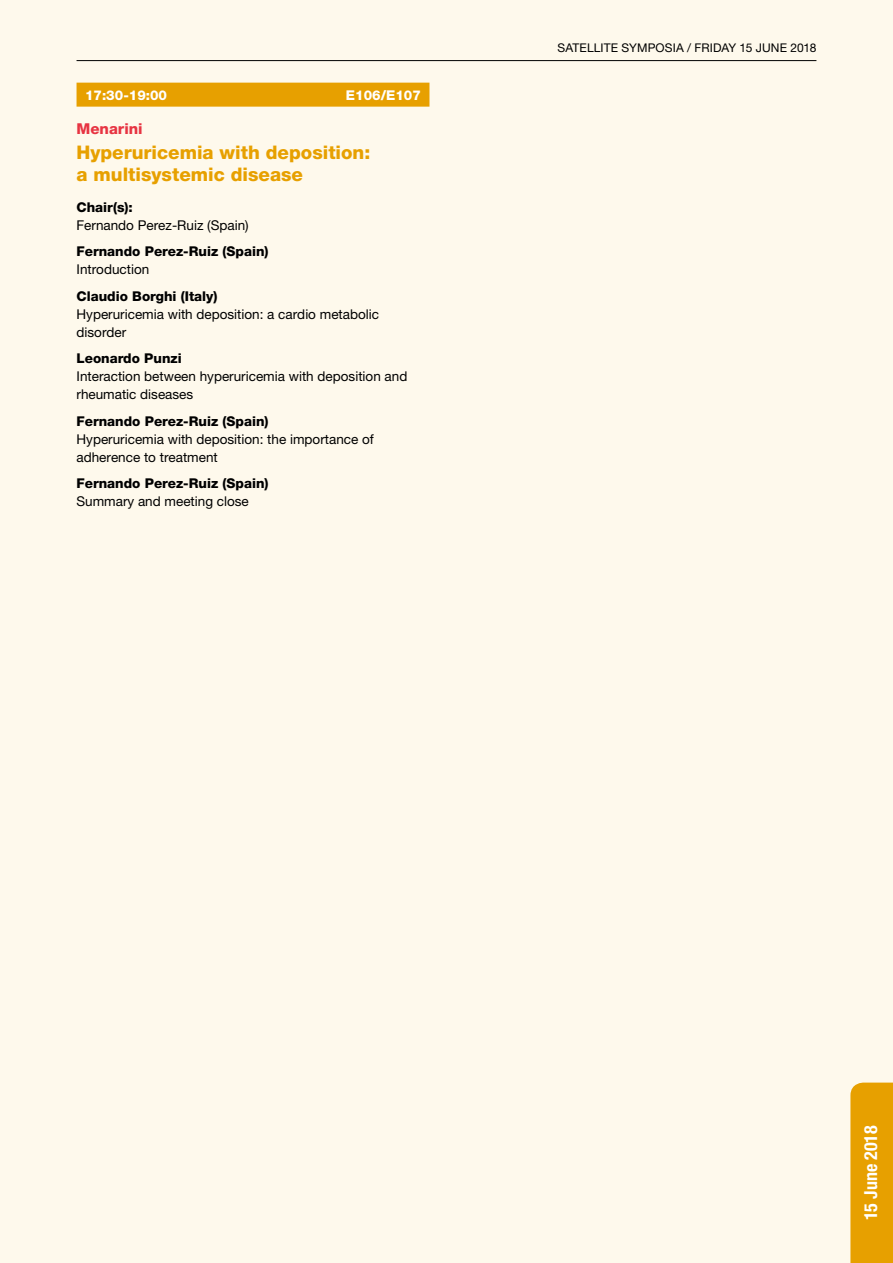
<style>
.page{position:relative;width:893px;height:1263px;background:#fef9ec}
.page>*{position:absolute;margin:0;border:0;box-sizing:border-box;transform-origin:0 0}
.t1{font:800 18.75px/22.5px "Helvetica Neue LT";color:#e7a000}
.t2{font:700 condensed 18px "Helvetica Neue LT";color:#fff}
.t3{font:800 15px "Helvetica Neue LT";color:#e73442}
.t4{font:13.5px/18px "Helvetica Neue LT Pro";color:#000}
.t5{font:800 13.5px "Helvetica Neue LT Pro";color:#000}
.t6{font:800 13.5px "Helvetica Neue LT";color:#fff}
.t7{font:12px "Helvetica Neue LT";letter-spacing:.01em;color:#000}
</style>
<div class="page">
<div style="left:850px;top:1082px;width:43px;height:181px;background:#e7a000"></div>
<hr style="left:77px;top:60px;width:739px;height:1px;background:#000">
<div style="left:77px;top:83px;width:352px;height:24px;background:#e7a000"></div>
<p class="t6" style="left:85px;top:87px;width:84px">17:30-19:00</p>
<p class="t6" style="left:346px;top:87px;width:77px">E106/E107</p>
<p class="t3" style="left:77px;top:120px;width:68px">Menarini</p>
<h1 class="t1" style="left:77px;top:141px;width:295px">Hyperuricemia with deposition: a multisystemic disease</h1>
<p class="t5" style="left:77px;top:199px;width:58px">Chair(s):</p>
<p class="t4" style="left:77px;top:216px;width:174px">Fernando Perez-Ruiz (Spain)</p>
<p class="t5" style="left:77px;top:244px;width:194px">Fernando Perez-Ruiz (Spain)</p>
<p class="t4" style="left:77px;top:260px;width:74px">Introduction</p>
<p class="t5" style="left:77px;top:288px;width:143px">Claudio Borghi (Italy)</p>
<p class="t4" style="left:77px;top:305px;width:304px">Hyperuricemia with deposition: a cardio metabolic disorder</p>
<p class="t5" style="left:77px;top:351px;width:107px">Leonardo Punzi</p>
<p class="t4" style="left:77px;top:367px;width:332px">Interaction between hyperuricemia with deposition and rheumatic diseases</p>
<p class="t5" style="left:77px;top:413px;width:194px">Fernando Perez-Ruiz (Spain)</p>
<p class="t4" style="left:77px;top:430px;width:299px">Hyperuricemia with deposition: the importance of adherence to treatment</p>
<p class="t5" style="left:77px;top:476px;width:194px">Fernando Perez-Ruiz (Spain)</p>
<p class="t4" style="left:77px;top:492px;width:174px">Summary and meeting close</p>
<p class="t7" style="left:557px;top:41px;width:260px">SATELLITE SYMPOSIA / FRIDAY 15 JUNE 2018</p>
<h2 class="t2" style="left:860px;top:1220px;width:97px;rotate:-90deg">15 June 2018</h2>
</div>
